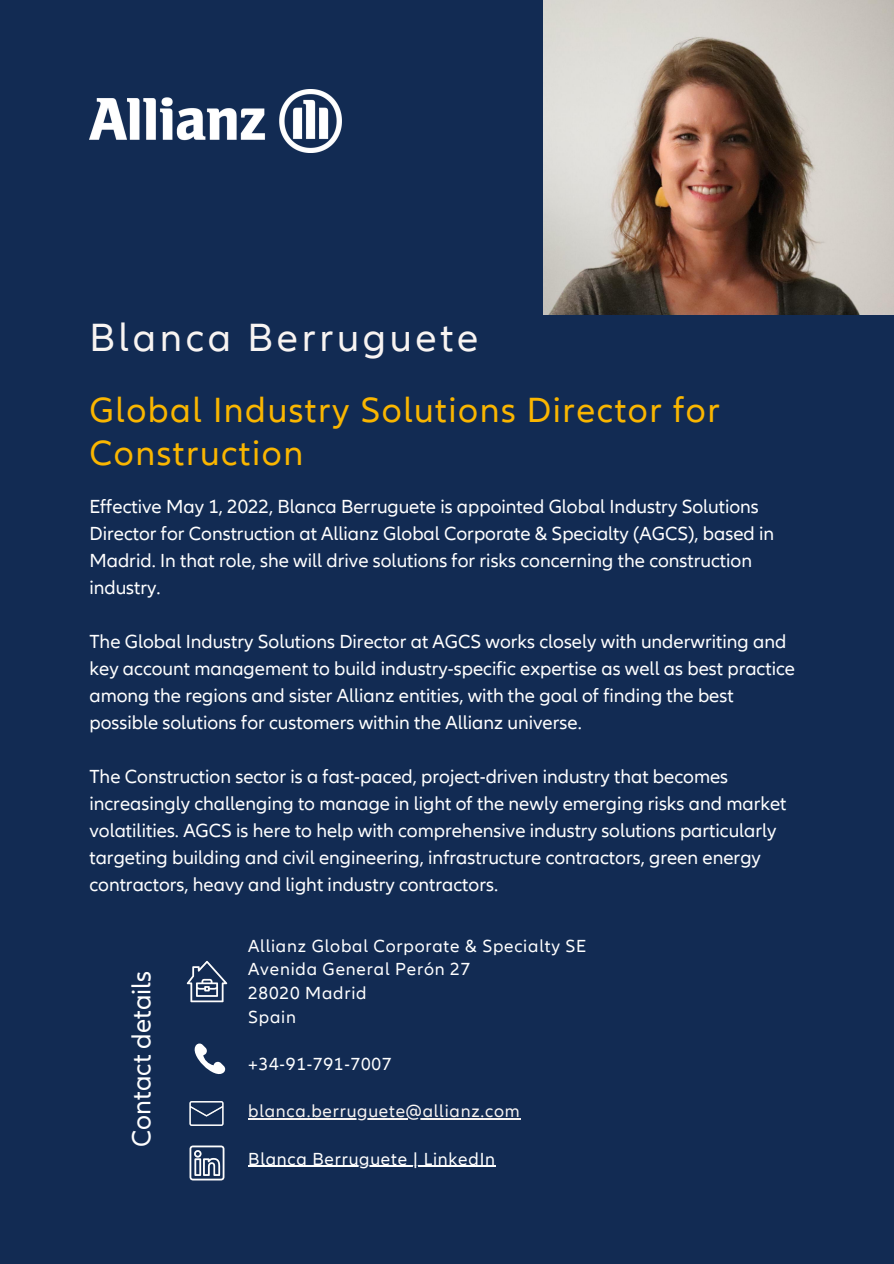
<style>
.page{position:relative;width:894px;height:1264px;background:#fff}
.page>*{position:absolute;margin:0;border:0;box-sizing:border-box;transform-origin:0 0}
.t1{font:40.5px "Allianz Neo W01";letter-spacing:.09em;color:#f8f4f2}
.t2{font:36px/42.8px "Allianz Neo W01";letter-spacing:.045em;color:#fab600}
.t3{font:27px "Allianz Neo W01";color:#fff}
.t4{font:19.5px/27px "Allianz Neo W04";color:#fff}
.t5{font:18px "Allianz Neo W01";letter-spacing:.045em;color:#fff}
.t6{font:18px "Allianz Neo W01";letter-spacing:.045em;color:#f8f4f2}
</style>
<div class="page">
<div style="left:0;top:0;width:893px;height:1263px;background:#122b53"></div>
<img style="left:89px;top:89px;width:253px;height:63px">
<img style="left:186px;top:960px;width:42px;height:43px">
<img style="left:189px;top:1101px;width:35px;height:25px">
<img style="left:189px;top:1145px;width:36px;height:36px">
<img style="left:543px;top:0;width:350px;height:314px">
<svg style="left:194px;top:1043px;width:31px;height:31px"></svg>
<hr style="left:248px;top:1118px;width:272px;height:1px;background:#f8f4f2">
<hr style="left:248px;top:1165px;width:247px;height:1px;background:#fff">
<p class="t1" style="left:89px;top:314px;width:390px">Blanca Berruguete</p>
<p class="t2" style="left:89px;top:389px;width:631px">Global Industry Solutions Director for<br>Construction</p>
<p class="t4" style="left:89px;top:493px;width:686px">Effective May 1, 2022, Blanca Berruguete is appointed Global Industry Solutions Director for Construction at Allianz Global Corporate &amp; Specialty (AGCS), based in Madrid. In that role, she will drive solutions for risks concerning the construction industry.</p>
<p class="t4" style="left:89px;top:628px;width:707px">The Global Industry Solutions Director at AGCS works closely with underwriting and key account management to build industry-specific expertise as well as best practice among the regions and sister Allianz entities, with the goal of finding the best possible solutions for customers within the Allianz universe.</p>
<p class="t4" style="left:89px;top:763px;width:698px">The Construction sector is a fast-paced, project-driven industry that becomes increasingly challenging to manage in light of the newly emerging risks and market volatilities. AGCS is here to help with comprehensive industry solutions particularly targeting building and civil engineering, infrastructure contractors, green energy contractors, heavy and light industry contractors.</p>
<p class="t3" style="left:126px;top:1146px;width:177px;rotate:-90deg">Contact details</p>
<p class="t5" style="left:248px;top:935px;width:339px">Allianz Global Corporate &amp; Specialty SE</p>
<p class="t5" style="left:248px;top:959px;width:224px">Avenida General Perón 27</p>
<p class="t5" style="left:248px;top:982px;width:120px">28020 Madrid</p>
<p class="t5" style="left:248px;top:1006px;width:49px">Spain</p>
<p class="t5" style="left:248px;top:1053px;width:145px">+34-91-791-7007</p>
<p class="t6" style="left:248px;top:1101px;width:273px">blanca.berruguete@allianz.com</p>
<p class="t5" style="left:248px;top:1148px;width:248px">Blanca Berruguete | LinkedIn</p>
</div>
